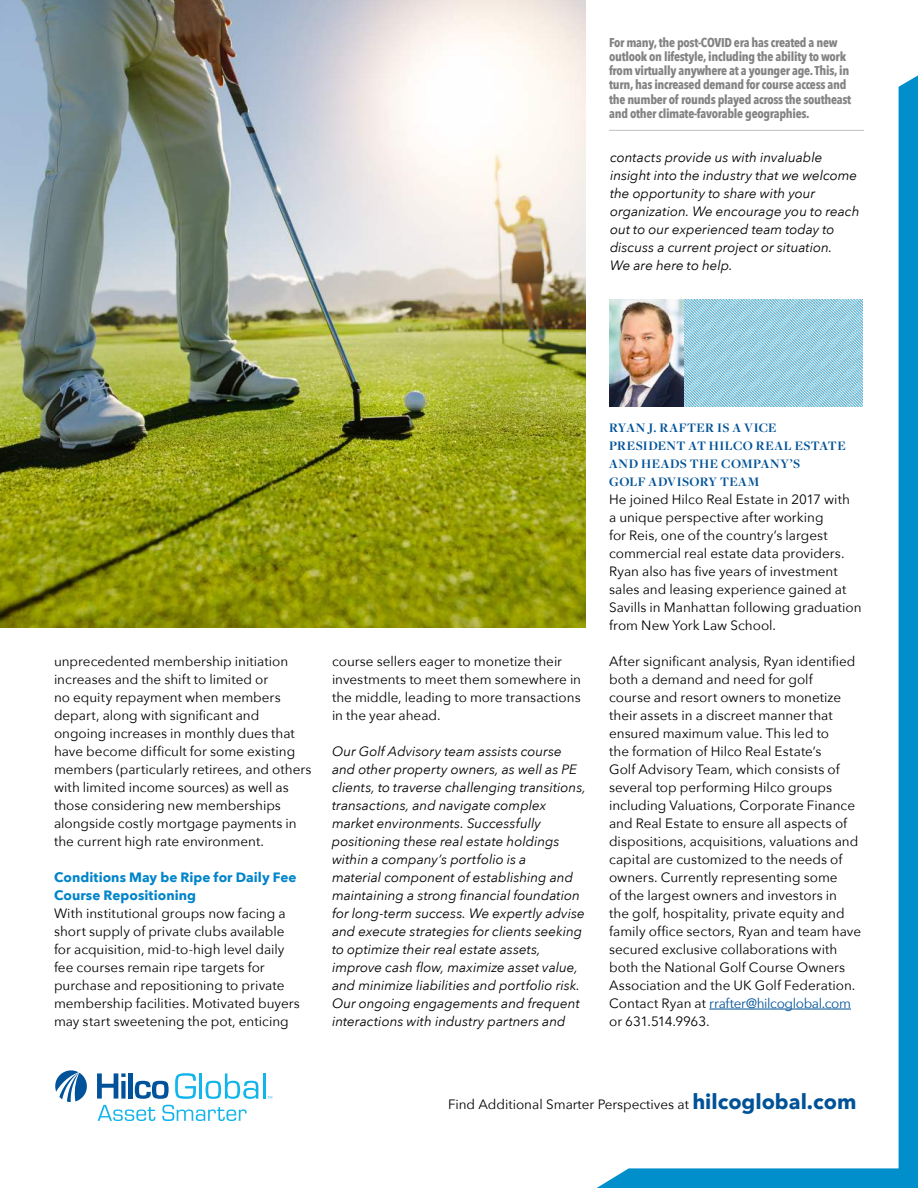
<style>
.page{position:relative;width:918px;height:1188px;background:#fff}
.page>*{position:absolute;margin:0;border:0;box-sizing:border-box;transform-origin:0 0}
.t1{font:13.5px/18px "Avenir Next";color:#000}
.t2{font:italic 13.5px/18px "Avenir Next";color:#000}
.t3{font:700 13.5px/18px "Freight Disp Pro";letter-spacing:.03em;color:#005297}
.t4{font:700 13.5px/18px "Avenir Next";letter-spacing:.005em;color:#0084ca}
.t5{font:700 12.75px/14.2px "Avenir Next Condensed";letter-spacing:-.025em;color:#838383}
.s1{color:#005297}
.s2{font-weight:700;font-size:21px;color:#005297}
</style>
<div class="page">
<img style="left:0;top:0;width:586px;height:627px">
<svg style="left:597px;top:75px;width:321px;height:1113px"></svg>
<svg style="left:55px;top:1070px;width:32px;height:32px"></svg>
<svg style="left:98px;top:1105px;width:57px;height:16px"></svg>
<svg style="left:162px;top:1105px;width:85px;height:16px"></svg>
<svg style="left:97px;top:1073px;width:29px;height:26px"></svg>
<div style="left:121px;top:1081px;width:5px;height:18px;background:#00529b"></div>
<div style="left:128px;top:1073px;width:5px;height:26px;background:#00529b"></div>
<svg style="left:135px;top:1081px;width:34px;height:18px"></svg>
<svg style="left:175px;top:1073px;width:21px;height:26px"></svg>
<hr style="left:199px;top:1073px;width:3px;height:26px;background:#12b5ea">
<svg style="left:206px;top:1073px;width:53px;height:26px"></svg>
<hr style="left:263px;top:1073px;width:3px;height:26px;background:#12b5ea">
<svg style="left:268px;top:1096px;width:4px;height:3px"></svg>
<hr style="left:609px;top:130px;width:255px;height:1px;background:#838383">
<p class="t5" style="left:609px;top:36px;width:244px">For many, the post-COVID era has created a new outlook on lifestyle, including the ability to work from virtually anywhere at a younger age. This, in turn, has increased demand for course access and the number of rounds played across the southeast and other climate-favorable geographies.</p>
<p class="t2" style="left:610px;top:149px;width:251px">contacts provide us with invaluable insight into the industry that we welcome the opportunity to share with your organization. We encourage you to reach out to our experienced team today to discuss a current project or situation.<br>We are here to help.</p>
<p class="t1" style="left:54px;top:653px;width:259px">unprecedented membership initiation increases and the shift to limited or<br>no equity repayment when members depart, along with significant and ongoing increases in monthly dues that have become difficult for some existing members (particularly retirees, and others with limited income sources) as well as those considering new memberships alongside costly mortgage payments in the current high rate environment.</p>
<p class="t4" style="left:54px;top:869px;width:244px">Conditions May be Ripe for Daily Fee<br>Course Repositioning</p>
<p class="t1" style="left:54px;top:905px;width:247px">With institutional groups now facing a short supply of private clubs available for acquisition, mid-to-high level daily fee courses remain ripe targets for purchase and repositioning to private membership facilities. Motivated buyers may start sweetening the pot, enticing</p>
<p class="t1" style="left:332px;top:654px;width:251px">course sellers eager to monetize their investments to meet them somewhere in the middle, leading to more transactions in the year ahead.</p>
<p class="t2" style="left:332px;top:743px;width:255px">Our Golf Advisory team assists course and other property owners, as well as PE clients, to traverse challenging transitions, transactions, and navigate complex market environments. Successfully positioning these real estate holdings within a company’s portfolio is a<br>material component of establishing and maintaining a strong financial foundation for long-term success. We expertly advise and execute strategies for clients seeking to optimize their real estate assets, improve cash flow, maximize asset value, and minimize liabilities and portfolio risk.<br>Our ongoing engagements and frequent interactions with industry partners and</p>
<p class="t3" style="left:609px;top:420px;width:238px">RYAN J. RAFTER IS A VICE<br>PRESIDENT AT HILCO REAL ESTATE<br>AND HEADS THE COMPANY’S<br>GOLF ADVISORY TEAM</p>
<p class="t1" style="left:609px;top:490px;width:254px">He joined Hilco Real Estate in 2017 with<br>a unique perspective after working<br>for Reis, one of the country’s largest commercial real estate data providers.<br>Ryan also has five years of investment sales and leasing experience gained at Savills in Manhattan following graduation from New York Law School.</p>
<p class="t1" style="left:609px;top:652px;width:253px">After significant analysis, Ryan identified both a demand and need for golf<br>course and resort owners to monetize their assets in a discreet manner that ensured maximum value. This led to<br>the formation of Hilco Real Estate’s<br>Golf Advisory Team, which consists of several top performing Hilco groups including Valuations, Corporate Finance and Real Estate to ensure all aspects of dispositions, acquisitions, valuations and capital are customized to the needs of owners. Currently representing some<br>of the largest owners and investors in<br>the golf, hospitality, private equity and family office sectors, Ryan and team have secured exclusive collaborations with both the National Golf Course Owners Association and the UK Golf Federation.<br>Contact Ryan at <span class="s1">rrafter@hilcoglobal.com </span>or 631.514.9963.</p>
<p class="t1" style="left:448px;top:1096px;width:410px">Find Additional Smarter Perspectives at <span class="s2">hilcoglobal.com</span></p>
</div>
